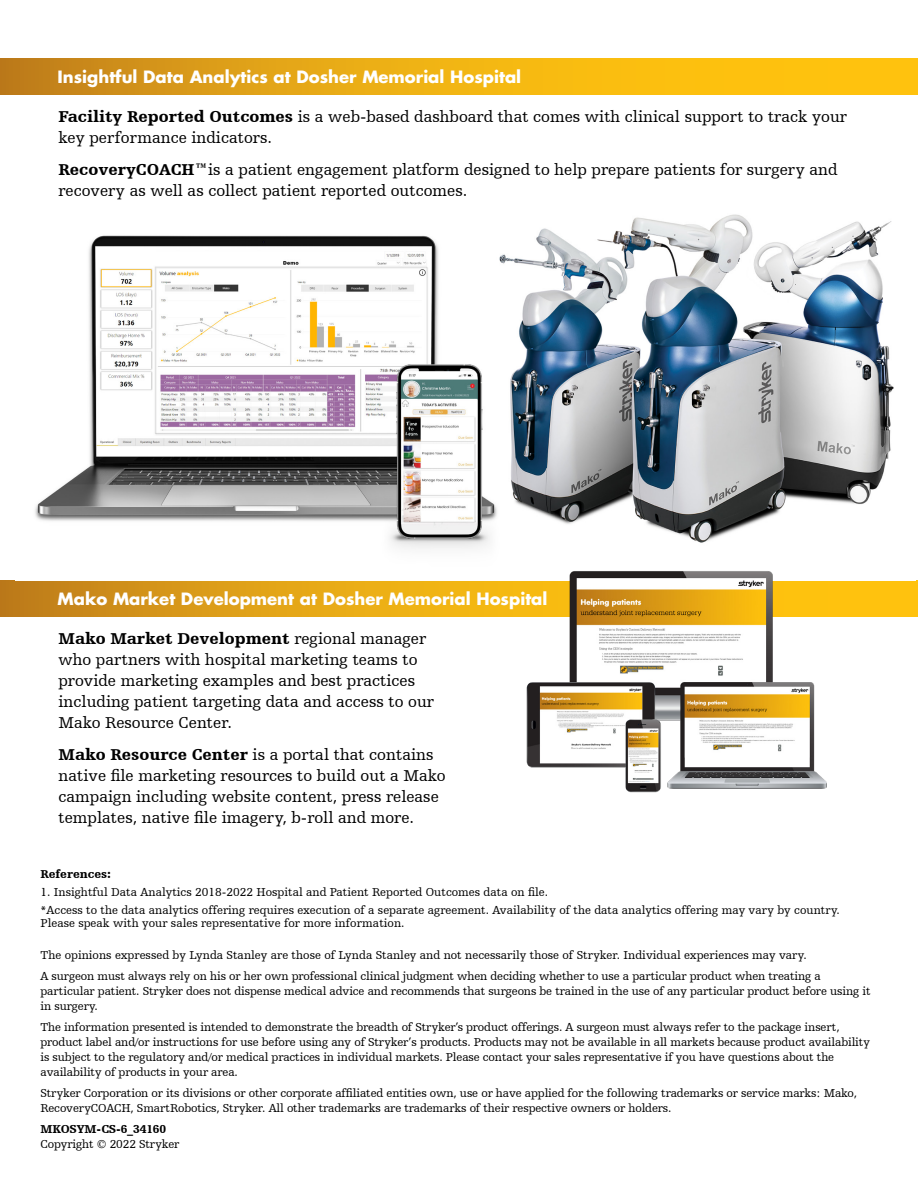
<style>
.page{position:relative;width:918px;height:1188px;background:#fff}
.page>*{position:absolute;margin:0;border:0;box-sizing:border-box;transform-origin:0 0}
.t1{font:16.5px/21px "Humanist Slabserif 712 BT";color:#000}
.t2{font:700 16.5px "Futura For Stryker";color:#fff}
.t3{font:12px/15px "Humanist Slabserif 712 BT";letter-spacing:-.01em;color:#000}
.t4{font:900 12px "Humanist Slabserif 712 BT";letter-spacing:-.01em;color:#000}
.s1{font-weight:900}
</style>
<div class="page">
<svg style="left:0;top:58px;width:918px;height:36px;background:#ebad13"></svg>
<svg style="left:0;top:580px;width:918px;height:36px;background:#e2a51c"></svg>
<img style="left:35px;top:214px;width:859px;height:335px">
<img style="left:501px;top:571px;width:339px;height:222px">
<h1 class="t2" style="left:58px;top:66px;width:465px">Insightful Data Analytics at Dosher Memorial Hospital</h1>
<h1 class="t1" style="left:58px;top:106px;width:790px"><span class="s1">Facility Reported Outcomes</span> is a web-based dashboard that comes with clinical support to track your key performance indicators.</h1>
<h1 class="t1" style="left:58px;top:159px;width:781px"><span class="s1">RecoveryCOACH™</span>is a patient engagement platform designed to help prepare patients for surgery and recovery as well as collect patient reported outcomes.</h1>
<h1 class="t2" style="left:58px;top:588px;width:491px">Mako Market Development at Dosher Memorial Hospital</h1>
<h1 class="t1" style="left:58px;top:628px;width:377px"><span class="s1">Mako Market Development</span> regional manager who partners with hospital marketing teams to provide marketing examples and best practices including patient targeting data and access to our Mako Resource Center.</h1>
<h1 class="t1" style="left:58px;top:744px;width:389px"><span class="s1">Mako Resource Center</span> is a portal that contains native file marketing resources to build out a Mako campaign including website content, press release templates, native file imagery, b-roll and more.</h1>
<p class="t4" style="left:40px;top:866px;width:72px">References:</p>
<p class="t3" style="left:40px;top:882px;width:801px;line-height:18px">1. Insightful Data Analytics 2018-2022 Hospital and Patient Reported Outcomes data on file.<br>*Access to the data analytics offering requires execution of a separate agreement. Availability of the data analytics offering may vary by country.</p>
<p class="t3" style="left:40px;top:915px;width:366px">Please speak with your sales representative for more information.</p>
<p class="t3" style="left:40px;top:944px;width:782px;line-height:21px">The opinions expressed by Lynda Stanley are those of Lynda Stanley and not necessarily those of Stryker. Individual experiences may vary.<br>A surgeon must always rely on his or her own professional clinical judgment when deciding whether to use a particular product when treating a</p>
<p class="t3" style="left:40px;top:983px;width:832px">particular patient. Stryker does not dispense medical advice and recommends that surgeons be trained in the use of any particular product before using it in surgery.</p>
<p class="t3" style="left:40px;top:1019px;width:831px">The information presented is intended to demonstrate the breadth of Stryker’s product offerings. A surgeon must always refer to the package insert, product label and/or instructions for use before using any of Stryker’s products. Products may not be available in all markets because product availability is subject to the regulatory and/or medical practices in individual markets. Please contact your sales representative if you have questions about the availability of products in your area.</p>
<p class="t3" style="left:40px;top:1085px;width:818px">Stryker Corporation or its divisions or other corporate affiliated entities own, use or have applied for the following trademarks or service marks: Mako,<br>RecoveryCOACH, SmartRobotics, Stryker. All other trademarks are trademarks of their respective owners or holders.</p>
<p class="t4" style="left:40px;top:1121px;width:127px">MKOSYM-CS-6_34160</p>
<p class="t3" style="left:40px;top:1136px;width:140px">Copyright © 2022 Stryker</p>
</div>
